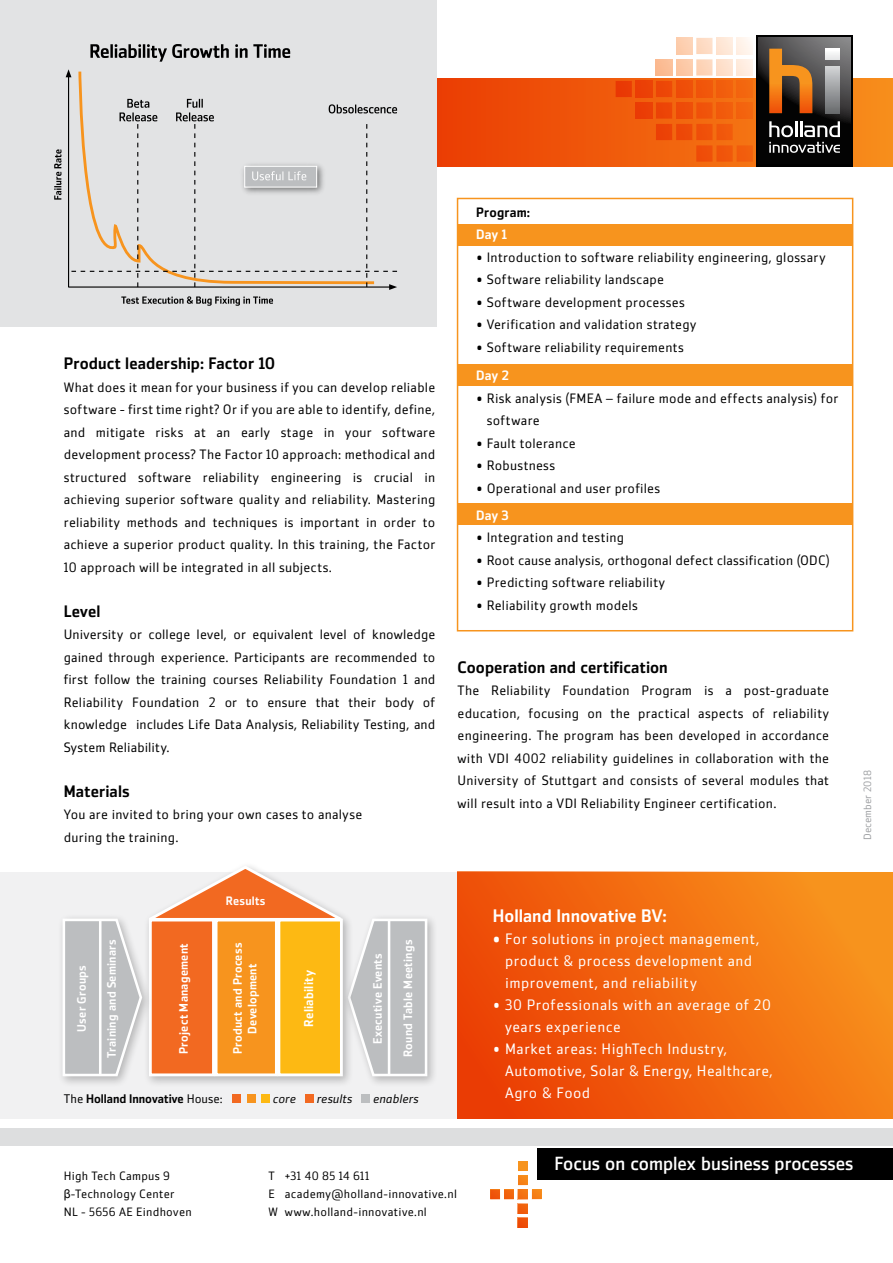
<style>
.page{position:relative;width:893px;height:1263px;background:#fff}
.page>*{position:absolute;margin:0;border:0;box-sizing:border-box;transform-origin:0 0}
.t1{font:18.9px "Zemestro Std";color:#fff}
.t2{font:500 18px "Zemestro Std";letter-spacing:.005em;color:#fff}
.t3{font:500 16.5px "Zemestro Std";letter-spacing:.005em;color:#000}
.t4{font:15px/22px "Zemestro Std";letter-spacing:.035em;color:#fff}
.t5{font:13.5px/22.5px "Zemestro Std";letter-spacing:.015em;color:#000;text-align:justify}
.t6{font:500 13.5px "Zemestro Std";letter-spacing:.015em;color:#fff}
.t7{font:500 13.5px "Zemestro Std";letter-spacing:.015em;color:#000}
.t8{font:500 12.75px "Zemestro Std";letter-spacing:.015em;color:#fff}
.t9{font:500 12.45px "Zemestro Std";color:#000}
.t10{font:italic 12.45px "Zemestro Std";color:#000}
.t11{font:500 12.15px/14.5px "Zemestro Std";letter-spacing:.02em;color:#fff;text-align:center}
.t12{font:12px/18px "Zemestro Std";letter-spacing:.025em;color:#000}
.t13{font:10.5px "Zemestro Std";letter-spacing:.01em;color:#9d9fa2}
.s1{font-weight:400}
.s2{font-weight:500}
.s3{font-family:"Arial"}
</style>
<div class="page">
<svg style="left:437px;top:78px;width:456px;height:88px;background:#ef590b"></svg>
<div style="left:0;top:1128px;width:893px;height:17px;background:#dddedf"></div>
<div style="left:538px;top:1148px;width:355px;height:31px;background:#000"></div>
<div style="left:0;top:872px;width:457px;height:246px;background:#f1f1f2"></div>
<svg style="left:457px;top:872px;width:436px;height:246px;background:#f16810"></svg>
<div style="left:343px;top:913px;width:96px;height:174px;background:#000;opacity:.25"></div>
<div style="left:144px;top:861px;width:210px;height:226px;background:#000;opacity:.25"></div>
<div style="left:57px;top:913px;width:96px;height:174px;background:#000;opacity:.25"></div>
<svg style="left:61px;top:864px;width:368px;height:213px"></svg>
<hr style="left:99px;top:920px;width:3px;height:155px;background:#fff">
<div style="left:232px;top:1094px;width:9px;height:8px;background:#f26921"></div>
<div style="left:247px;top:1094px;width:8px;height:8px;background:#f7941e"></div>
<div style="left:261px;top:1094px;width:9px;height:8px;background:#fdb913"></div>
<div style="left:305px;top:1094px;width:9px;height:8px;background:#f26921"></div>
<div style="left:362px;top:1094px;width:8px;height:8px;background:#bcbec0"></div>
<div style="left:756px;top:35px;width:97px;height:131px;background:#000"></div>
<div style="left:636px;top:102px;width:16px;height:17px;background:#eb3d05"></div>
<svg style="left:616px;top:81px;width:16px;height:16px"></svg>
<div style="left:636px;top:81px;width:16px;height:16px;background:#eb4006"></div>
<svg style="left:656px;top:38px;width:97px;height:124px;background:#f48547"></svg>
<div style="left:716px;top:38px;width:17px;height:16px;background:#fee7d7"></div>
<div style="left:737px;top:38px;width:16px;height:16px;background:#fff4ec"></div>
<svg style="left:759px;top:37px;width:92px;height:86px"></svg>
<svg style="left:769px;top:49px;width:43px;height:64px;background:#a26125"></svg>
<svg style="left:769px;top:121px;width:71px;height:32px"></svg>
<svg style="left:825px;top:66px;width:15px;height:47px"></svg>
<svg style="left:825px;top:49px;width:15px;height:11px"></svg>
<svg style="left:490px;top:1161px;width:52px;height:66px"></svg>
<div style="left:0;top:0;width:437px;height:327px;background:#e2e3e4"></div>
<hr style="left:68px;top:76px;width:1px;height:211px;background:#000">
<svg style="left:66px;top:69px;width:5px;height:8px"></svg>
<hr style="left:68px;top:286px;width:323px;height:2px;background:#000">
<svg style="left:54px;top:149px;width:8px;height:51px"></svg>
<svg style="left:90px;top:44px;width:200px;height:18px"></svg>
<svg style="left:121px;top:296px;width:152px;height:10px"></svg>
<svg style="left:71px;top:99px;width:326px;height:191px"></svg>
<div style="left:458px;top:225px;width:395px;height:21px;background:#f7941e"></div>
<div style="left:458px;top:365px;width:395px;height:21px;background:#f7941e"></div>
<div style="left:458px;top:504px;width:395px;height:21px;background:#f7941e"></div>
<div style="left:457px;top:198px;width:396px;height:433px;border:2px solid #f7941e"></div>
<p class="t3" style="left:64px;top:353px;width:213px">Product leadership: Factor 10</p>
<p class="t5" style="left:64px;top:376px;width:373px">What does it mean for your business if you can develop reliable software - first time right? Or if you are able to identify, define, and mitigate risks at an early stage in your software development process? The Factor 10 approach: methodical and structured software reliability engineering is crucial in achieving superior software quality and reliability. Mastering reliability methods and techniques is important in order to achieve a superior product quality. In this training, the Factor 10 approach will be integrated in all subjects.</p>
<p class="t3" style="left:64px;top:601px;width:38px">Level</p>
<p class="t5" style="left:64px;top:623px;width:373px">University or college level, or equivalent level of knowledge gained through experience. Participants are recommended to first follow the training courses Reliability Foundation 1 and Reliability Foundation 2 or to ensure that their body of knowledge includes Life Data Analysis, Reliability Testing, and System Reliability.</p>
<p class="t3" style="left:64px;top:781px;width:67px">Materials</p>
<p class="t5" style="left:64px;top:803px;width:300px">You are invited to bring your own cases to analyse during the training.</p>
<p class="t11" style="left:74px;top:1032px;width:68px;rotate:-90deg">User Groups</p>
<p class="t11" style="left:226px;top:893px;width:41px">Results</p>
<p class="t11" style="left:104px;top:1057px;width:120px;rotate:-90deg">Training and Seminars</p>
<p class="t11" style="left:401px;top:1057px;width:119px;rotate:-90deg">Round Table Meetings</p>
<p class="t11" style="left:230px;top:1054px;width:113px;rotate:-90deg">Product and Process<br>Development</p>
<p class="t11" style="left:176px;top:1054px;width:112px;rotate:-90deg">Project Management</p>
<p class="t11" style="left:370px;top:1044px;width:92px;rotate:-90deg">Executive Events</p>
<p class="t8" style="left:301px;top:1026px;width:58px;rotate:-90deg">Reliability</p>
<p class="t9" style="left:64px;top:1090px;width:161px"><span class="s1">The</span> Holland Innovative <span class="s1">House:</span></p>
<p class="t10" style="left:273px;top:1091px;width:25px">core</p>
<p class="t10" style="left:317px;top:1091px;width:37px">results</p>
<p class="t10" style="left:373px;top:1091px;width:47px">enablers</p>
<p class="t7" style="left:476px;top:204px;width:56px">Program:</p>
<p class="t6" style="left:476px;top:226px;width:32px">Day 1</p>
<p class="t5" style="left:476px;top:246px;width:351px">• Introduction to software reliability engineering, glossary</p>
<p class="t5" style="left:476px;top:268px;width:189px">• Software reliability landscape</p>
<p class="t5" style="left:476px;top:291px;width:210px">• Software development processes</p>
<p class="t5" style="left:476px;top:313px;width:221px">• Verification and validation strategy</p>
<p class="t5" style="left:476px;top:336px;width:209px">• Software reliability requirements</p>
<p class="t6" style="left:476px;top:367px;width:34px">Day 2</p>
<p class="t5" style="left:487px;top:387px;width:353px;text-indent:-10px">• Risk analysis (FMEA – failure mode and effects analysis) for software</p>
<p class="t5" style="left:476px;top:432px;width:101px">• Fault tolerance</p>
<p class="t5" style="left:476px;top:454px;width:80px">• Robustness</p>
<p class="t5" style="left:476px;top:477px;width:185px">• Operational and user profiles</p>
<p class="t6" style="left:476px;top:507px;width:34px">Day 3</p>
<p class="t5" style="left:476px;top:526px;width:149px">• Integration and testing</p>
<p class="t5" style="left:476px;top:549px;width:355px">• Root cause analysis, orthogonal defect classification (ODC)</p>
<p class="t5" style="left:476px;top:571px;width:190px">• Predicting software reliability</p>
<p class="t5" style="left:476px;top:594px;width:163px">• Reliability growth models</p>
<p class="t3" style="left:458px;top:657px;width:212px">Cooperation and certification</p>
<p class="t5" style="left:458px;top:679px;width:373px">The Reliability Foundation Program is a post-graduate education, focusing on the practical aspects of reliability engineering. The program has been developed in accordance with VDI 4002 reliability guidelines in collaboration with the University of Stuttgart and consists of several modules that will result into a VDI Reliability Engineer certification.</p>
<h2 class="t2" style="left:493px;top:904px;width:175px">Holland Innovative BV:</h2>
<p class="t4" style="left:505px;top:927px;width:256px;text-indent:-12px"><span class="s2">•</span> For solutions in project management, product &amp; process development and improvement, and reliability</p>
<p class="t4" style="left:505px;top:994px;width:267px;text-indent:-12px">• 30 Professionals with an average of 20 years experience</p>
<p class="t4" style="left:505px;top:1038px;width:270px;text-indent:-12px">• Market areas: HighTech Industry,<br>Automotive, Solar &amp; Energy, Healthcare,<br>Agro &amp; Food</p>
<p class="t13" style="left:861px;top:840px;width:71px;rotate:-90deg">December 2018</p>
<p class="t12" style="left:64px;top:1167px;width:129px">High Tech Campus 9 <span class="s3">β</span>-Technology Center<br>NL - 5656 AE Eindhoven</p>
<p class="t12" style="left:268px;top:1167px;width:190px">T +31 40 85 14 611<br>E academy@holland-innovative.nl<br>W www.holland-innovative.nl</p>
<h1 class="t1" style="left:554px;top:1152px;width:300px">Focus on complex business processes</h1>
</div>
